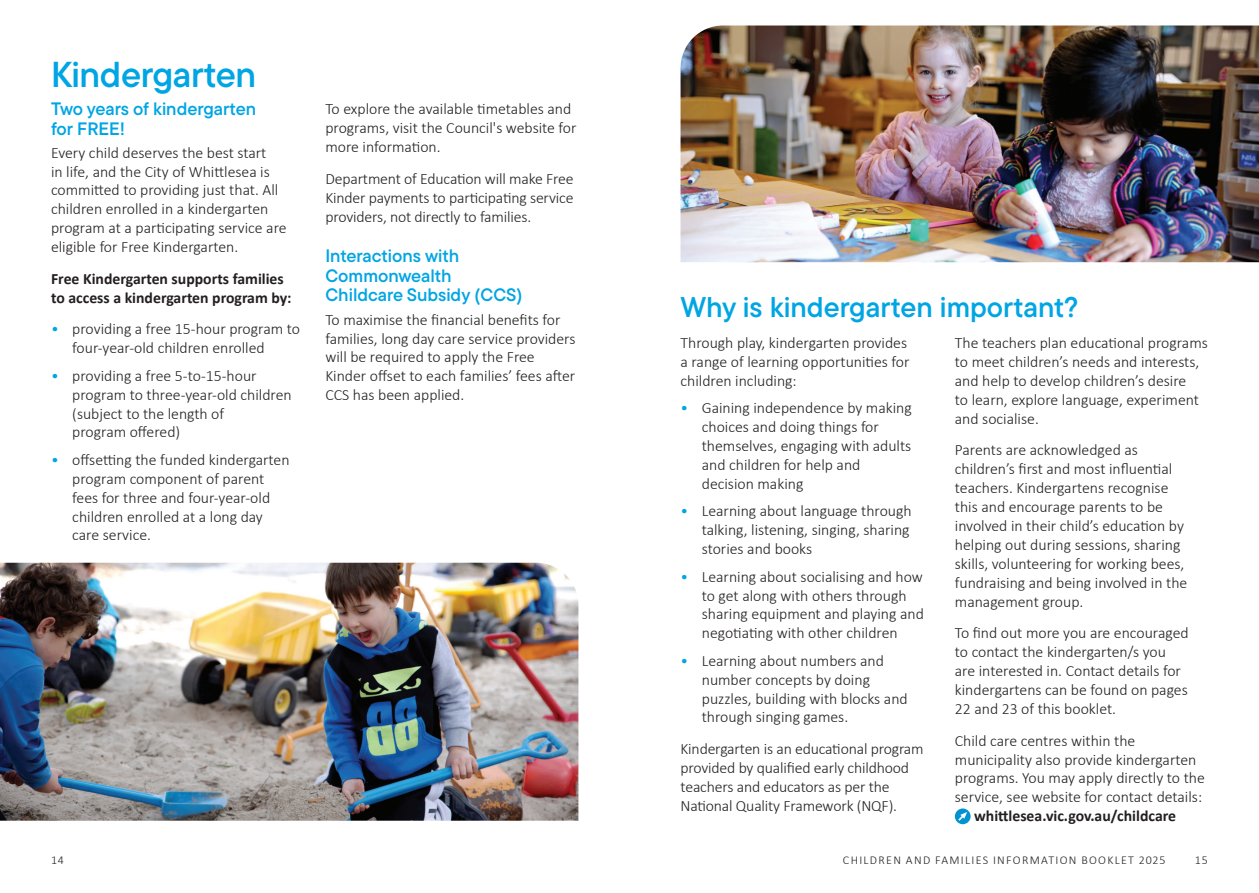
<style>
.page{position:relative;width:1259px;height:893px;background:#fff}
.page>*{position:absolute;margin:0;border:0;box-sizing:border-box;transform-origin:0 0}
.t1{font:36px "TT Commons Pro Db";letter-spacing:-.01em;color:#00a5e3}
.t2{font:28.5px "TT Commons Pro Db";color:#00a5e3}
.t3{font:18px/19.5px "TT Commons Pro Db";color:#00a5e3}
.t4{font:300 15.75px/18.9px "Calibri";color:#231f20}
.t5{font:700 15.75px/18.9px "Calibri";color:#231f20}
.t6{font:300 12px "Calibri";letter-spacing:.11em;color:#231f20}
.s1{color:#00a5e3}
</style>
<div class="page">
<img style="left:0;top:563px;width:578px;height:258px">
<svg style="left:955px;top:808px;width:15px;height:16px"></svg>
<img style="left:680px;top:26px;width:579px;height:236px">
<h1 class="t1" style="left:51px;top:48px;width:207px">Kindergarten</h1>
<p class="t3" style="left:51px;top:99px;width:207px">Two years of kindergarten for FREE!</p>
<p class="t4" style="left:51px;top:143px;width:237px">Every child deserves the best start<br>in life, and the City of Whittlesea is committed to providing just that. All children enrolled in a kindergarten program at a participating service are eligible for Free Kindergarten.</p>
<p class="t5" style="left:51px;top:269px;width:242px">Free Kindergarten supports families to access a kindergarten program by:</p>
<p class="t4" style="left:72px;top:320px;width:229px;text-indent:-21px"><span class="s1">•</span> providing a free 15-hour program to four-year-old children enrolled</p>
<p class="t4" style="left:72px;top:366px;width:221px;text-indent:-21px"><span class="s1">•</span> providing a free 5-to-15-hour program to three-year-old children (subject to the length of<br>program offered)</p>
<p class="t4" style="left:72px;top:450px;width:219px;text-indent:-21px"><span class="s1">•</span> offsetting the funded kindergarten program component of parent fees for three and four-year-old children enrolled at a long day care service.</p>
<p class="t4" style="left:325px;top:100px;width:253px">To explore the available timetables and programs, visit the Council's website for more information.</p>
<p class="t4" style="left:325px;top:169px;width:250px;text-align:justify">Department of Education will make Free Kinder payments to participating service providers, not directly to families.</p>
<p class="t3" style="left:325px;top:246px;width:199px">Interactions with<br>Commonwealth<br>Childcare Subsidy (CCS)</p>
<p class="t4" style="left:325px;top:310px;width:251px">To maximise the financial benefits for families, long day care service providers will be required to apply the Free Kinder offset to each families’ fees after CCS has been applied.</p>
<h2 class="t2" style="left:680px;top:285px;width:399px">Why is kindergarten important?</h2>
<p class="t4" style="left:680px;top:333px;width:230px">Through play, kindergarten provides a range of learning opportunities for children including:</p>
<p class="t4" style="left:702px;top:399px;width:211px;text-indent:-21px"><span class="s1">•</span> Gaining independence by making choices and doing things for themselves, engaging with adults and children for help and decision making</p>
<p class="t4" style="left:702px;top:502px;width:211px;text-indent:-21px"><span class="s1">•</span> Learning about language through talking, listening, singing, sharing stories and books</p>
<p class="t4" style="left:702px;top:567px;width:223px;text-indent:-21px"><span class="s1">•</span> Learning about socialising and how to get along with others through sharing equipment and playing and negotiating with other children</p>
<p class="t4" style="left:702px;top:651px;width:207px;text-indent:-21px"><span class="s1">•</span> Learning about numbers and number concepts by doing puzzles, building with blocks and through singing games.</p>
<p class="t4" style="left:680px;top:739px;width:245px">Kindergarten is an educational program provided by qualified early childhood teachers and educators as per the National Quality Framework (NQF).</p>
<p class="t4" style="left:955px;top:333px;width:254px">The teachers plan educational programs to meet children’s needs and interests, and help to develop children’s desire<br>to learn, explore language, experiment and socialise.</p>
<p class="t4" style="left:955px;top:441px;width:234px">Parents are acknowledged as children’s first and most influential teachers. Kindergartens recognise this and encourage parents to be involved in their child’s education by helping out during sessions, sharing skills, volunteering for working bees, fundraising and being involved in the management group.</p>
<p class="t4" style="left:955px;top:623px;width:235px">To find out more you are encouraged to contact the kindergarten/s you are interested in. Contact details for kindergartens can be found on pages 22 and 23 of this booklet.</p>
<p class="t4" style="left:955px;top:731px;width:251px">Child care centres within the municipality also provide kindergarten programs. You may apply directly to the service, see website for contact details:</p>
<p class="t5" style="left:974px;top:806px;width:203px">whittlesea.vic.gov.au/childcare</p>
<p class="t6" style="left:51px;top:853px;width:15px">14</p>
<p class="t6" style="left:843px;top:853px;width:324px">CHILDREN AND FAMILIES INFORMATION BOOKLET 2025</p>
<p class="t6" style="left:1194px;top:853px;width:15px">15</p>
</div>
